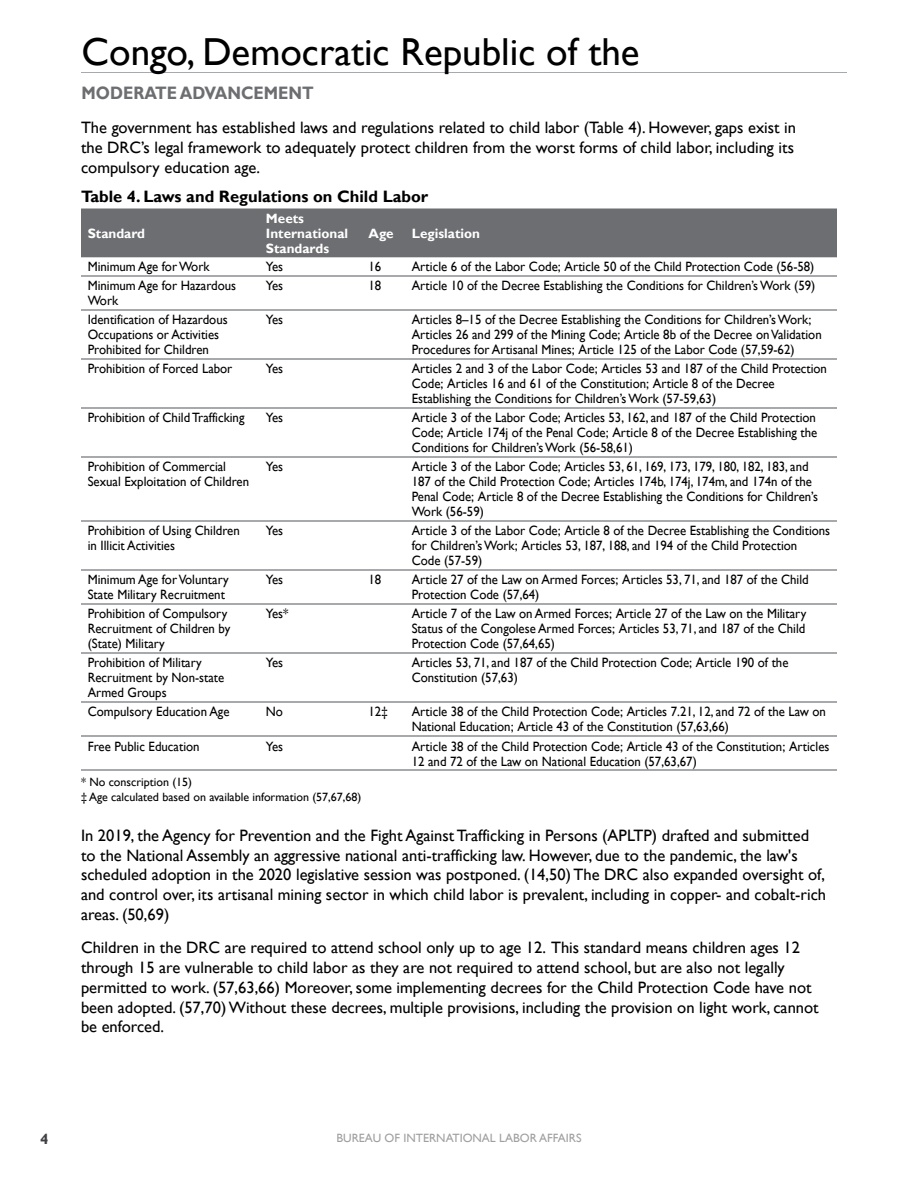
<style>
.page{position:relative;width:918px;height:1188px;background:#fff}
.page>*{position:absolute;margin:0;border:0;box-sizing:border-box;transform-origin:0 0}
.t1{font:39px "Gill Sans";color:#000}
.t2{font:700 18px "Gill Sans";color:#6d6e71;scale:.9 1}
.t3{font:16.5px/19.8px "Gill Sans";color:#000}
.t4{font:700 16.5px "Gill Sans";color:#000}
.t5{font:700 15px "Gill Sans";color:#414042}
.t6{font:13.5px/15px "Gill Sans";color:#000;scale:.95 1}
.t7{font:700 13.5px/15px "Gill Sans";color:#fff}
.t8{font:12px/14.4px "Gill Sans";color:#000}
.t9{font:12px "Gill Sans";color:#a09fa0}
</style>
<div class="page">
<hr style="left:82px;top:72px;width:765px;height:1px;background:#a7a9ac">
<div style="left:81px;top:208px;width:756px;height:50px;background:#6d6e71"></div>
<svg style="left:81px;top:701px;width:756px;height:69px"></svg>
<svg style="left:259px;top:701px;width:146px;height:69px"></svg>
<hr style="left:81px;top:275px;width:178px;height:2px;background:#a7a9ac">
<hr style="left:259px;top:275px;width:103px;height:2px;background:#a7a9ac">
<hr style="left:362px;top:275px;width:43px;height:2px;background:#a7a9ac">
<hr style="left:405px;top:275px;width:432px;height:2px;background:#a7a9ac">
<hr style="left:81px;top:309px;width:178px;height:2px;background:#a7a9ac">
<hr style="left:259px;top:309px;width:103px;height:2px;background:#a7a9ac">
<hr style="left:362px;top:309px;width:43px;height:2px;background:#a7a9ac">
<hr style="left:405px;top:309px;width:432px;height:2px;background:#a7a9ac">
<hr style="left:81px;top:358px;width:178px;height:2px;background:#a7a9ac">
<hr style="left:259px;top:358px;width:103px;height:2px;background:#a7a9ac">
<hr style="left:362px;top:358px;width:43px;height:2px;background:#a7a9ac">
<hr style="left:405px;top:358px;width:432px;height:2px;background:#a7a9ac">
<hr style="left:81px;top:407px;width:178px;height:2px;background:#a7a9ac">
<hr style="left:259px;top:407px;width:103px;height:2px;background:#a7a9ac">
<hr style="left:362px;top:407px;width:43px;height:2px;background:#a7a9ac">
<hr style="left:405px;top:407px;width:432px;height:2px;background:#a7a9ac">
<hr style="left:81px;top:456px;width:178px;height:2px;background:#a7a9ac">
<hr style="left:259px;top:456px;width:103px;height:2px;background:#a7a9ac">
<hr style="left:362px;top:456px;width:43px;height:2px;background:#a7a9ac">
<hr style="left:405px;top:456px;width:432px;height:2px;background:#a7a9ac">
<hr style="left:81px;top:520px;width:178px;height:2px;background:#a7a9ac">
<hr style="left:259px;top:520px;width:103px;height:2px;background:#a7a9ac">
<hr style="left:362px;top:520px;width:43px;height:2px;background:#a7a9ac">
<hr style="left:405px;top:520px;width:432px;height:2px;background:#a7a9ac">
<hr style="left:81px;top:569px;width:178px;height:2px;background:#a7a9ac">
<hr style="left:259px;top:569px;width:103px;height:2px;background:#a7a9ac">
<hr style="left:362px;top:569px;width:43px;height:2px;background:#a7a9ac">
<hr style="left:405px;top:569px;width:432px;height:2px;background:#a7a9ac">
<hr style="left:81px;top:603px;width:178px;height:2px;background:#a7a9ac">
<hr style="left:259px;top:603px;width:103px;height:2px;background:#a7a9ac">
<hr style="left:362px;top:603px;width:43px;height:2px;background:#a7a9ac">
<hr style="left:405px;top:603px;width:432px;height:2px;background:#a7a9ac">
<hr style="left:81px;top:652px;width:178px;height:2px;background:#a7a9ac">
<hr style="left:259px;top:652px;width:103px;height:2px;background:#a7a9ac">
<hr style="left:362px;top:652px;width:43px;height:2px;background:#a7a9ac">
<hr style="left:405px;top:652px;width:432px;height:2px;background:#a7a9ac">
<hr style="left:81px;top:702px;width:178px;height:1px;background:#a7a9ac">
<hr style="left:259px;top:702px;width:103px;height:1px;background:#a7a9ac">
<hr style="left:362px;top:702px;width:43px;height:1px;background:#a7a9ac">
<hr style="left:405px;top:702px;width:432px;height:1px;background:#a7a9ac">
<hr style="left:81px;top:736px;width:178px;height:1px;background:#a7a9ac">
<hr style="left:259px;top:736px;width:103px;height:1px;background:#a7a9ac">
<hr style="left:362px;top:736px;width:43px;height:1px;background:#a7a9ac">
<hr style="left:405px;top:736px;width:432px;height:1px;background:#a7a9ac">
<hr style="left:81px;top:770px;width:178px;height:1px;background:#a7a9ac">
<hr style="left:259px;top:770px;width:103px;height:1px;background:#a7a9ac">
<hr style="left:362px;top:770px;width:43px;height:1px;background:#a7a9ac">
<hr style="left:405px;top:770px;width:432px;height:1px;background:#a7a9ac">
<h1 class="t1" style="left:82px;top:29px;width:559px">Congo, Democratic Republic of the</h1>
<h2 class="t2" style="left:82px;top:82px;width:259px">MODERATE ADVANCEMENT</h2>
<p class="t3" style="left:81px;top:118px;width:717px">The government has established laws and regulations related to child labor (Table 4). However, gaps exist in the DRC’s legal framework to adequately protect children from the worst forms of child labor, including its compulsory education age.</p>
<p class="t4" style="left:81px;top:187px;width:349px">Table 4. Laws and Regulations on Child Labor</p>
<p class="t7" style="left:88px;top:226px;width:59px">Standard</p>
<p class="t7" style="left:266px;top:211px;width:84px">Meets<br>International<br>Standards</p>
<p class="t7" style="left:369px;top:226px;width:27px">Age</p>
<p class="t7" style="left:412px;top:226px;width:70px">Legislation</p>
<p class="t6" style="left:88px;top:259px;width:130px">Minimum Age for Work</p>
<p class="t6" style="left:266px;top:259px;width:20px">Yes</p>
<p class="t6" style="left:369px;top:259px;width:15px">16</p>
<p class="t6" style="left:412px;top:259px;width:425px">Article 6 of the Labor Code; Article 50 of the Child Protection Code (56-58)</p>
<p class="t6" style="left:88px;top:278px;width:158px">Minimum Age for Hazardous<br>Work</p>
<p class="t6" style="left:266px;top:278px;width:20px">Yes</p>
<p class="t6" style="left:369px;top:278px;width:15px">18</p>
<p class="t6" style="left:412px;top:278px;width:426px">Article 10 of the Decree Establishing the Conditions for Children’s Work (59)</p>
<p class="t6" style="left:88px;top:312px;width:149px">Identification of Hazardous<br>Occupations or Activities<br>Prohibited for Children</p>
<p class="t6" style="left:266px;top:312px;width:20px">Yes</p>
<p class="t6" style="left:412px;top:312px;width:433px">Articles 8–15 of the Decree Establishing the Conditions for Children’s Work;<br>Articles 26 and 299 of the Mining Code; Article 8b of the Decree on Validation<br>Procedures for Artisanal Mines; Article 125 of the Labor Code (57,59-62)</p>
<p class="t6" style="left:88px;top:361px;width:154px">Prohibition of Forced Labor</p>
<p class="t6" style="left:266px;top:361px;width:20px">Yes</p>
<p class="t6" style="left:412px;top:361px;width:439px">Articles 2 and 3 of the Labor Code; Articles 53 and 187 of the Child Protection<br>Code; Articles 16 and 61 of the Constitution; Article 8 of the Decree<br>Establishing the Conditions for Children’s Work (57-59,63)</p>
<p class="t6" style="left:88px;top:410px;width:167px">Prohibition of Child Trafficking</p>
<p class="t6" style="left:266px;top:410px;width:20px">Yes</p>
<p class="t6" style="left:412px;top:410px;width:428px;text-align:justify">Article 3 of the Labor Code; Articles 53, 162, and 187 of the Child Protection Code; Article 174j of the Penal Code; Article 8 of the Decree Establishing the Conditions for Children’s Work (56-58,61)</p>
<p class="t6" style="left:88px;top:459px;width:171px">Prohibition of Commercial<br>Sexual Exploitation of Children</p>
<p class="t6" style="left:266px;top:459px;width:20px">Yes</p>
<p class="t6" style="left:412px;top:459px;width:429px">Article 3 of the Labor Code; Articles 53, 61, 169, 173, 179, 180, 182, 183, and 187 of the Child Protection Code; Articles 174b, 174j, 174m, and 174n of the Penal Code; Article 8 of the Decree Establishing the Conditions for Children’s Work (56-59)</p>
<p class="t6" style="left:88px;top:523px;width:162px">Prohibition of Using Children in Illicit Activities</p>
<p class="t6" style="left:266px;top:523px;width:20px">Yes</p>
<p class="t6" style="left:412px;top:523px;width:442px">Article 3 of the Labor Code; Article 8 of the Decree Establishing the Conditions for Children’s Work; Articles 53, 187, 188, and 194 of the Child Protection<br>Code (57-59)</p>
<p class="t6" style="left:88px;top:573px;width:150px">Minimum Age for Voluntary<br>State Military Recruitment</p>
<p class="t6" style="left:266px;top:573px;width:20px">Yes</p>
<p class="t6" style="left:369px;top:573px;width:15px">18</p>
<p class="t6" style="left:412px;top:573px;width:419px">Article 27 of the Law on Armed Forces; Articles 53, 71, and 187 of the Child<br>Protection Code (57,64)</p>
<p class="t6" style="left:88px;top:607px;width:152px">Prohibition of Compulsory<br>Recruitment of Children by (State) Military</p>
<p class="t6" style="left:266px;top:607px;width:25px">Yes*</p>
<p class="t6" style="left:412px;top:607px;width:417px;text-align:justify">Article 7 of the Law on Armed Forces; Article 27 of the Law on the Military Status of the Congolese Armed Forces; Articles 53, 71, and 187 of the Child Protection Code (57,64,65)</p>
<p class="t6" style="left:88px;top:656px;width:145px">Prohibition of Military<br>Recruitment by Non-state<br>Armed Groups</p>
<p class="t6" style="left:266px;top:656px;width:20px">Yes</p>
<p class="t6" style="left:412px;top:656px;width:398px">Articles 53, 71, and 187 of the Child Protection Code; Article 190 of the<br>Constitution (57,63)</p>
<p class="t6" style="left:88px;top:705px;width:151px">Compulsory Education Age</p>
<p class="t6" style="left:266px;top:705px;width:19px">No</p>
<p class="t6" style="left:369px;top:705px;width:22px">12‡</p>
<p class="t6" style="left:412px;top:705px;width:438px">Article 38 of the Child Protection Code; Articles 7.21, 12, and 72 of the Law on<br>National Education; Article 43 of the Constitution (57,63,66)</p>
<p class="t6" style="left:88px;top:739px;width:119px">Free Public Education</p>
<p class="t6" style="left:266px;top:739px;width:20px">Yes</p>
<p class="t6" style="left:412px;top:739px;width:441px">Article 38 of the Child Protection Code; Article 43 of the Constitution; Articles<br>12 and 72 of the Law on National Education (57,63,67)</p>
<p class="t8" style="left:81px;top:775px;width:282px">* No conscription (15)<br>‡ Age calculated based on available information (57,67,68)</p>
<p class="t3" style="left:81px;top:826px;width:747px">In 2019, the Agency for Prevention and the Fight Against Trafficking in Persons (APLTP) drafted and submitted to the National Assembly an aggressive national anti-trafficking law. However, due to the pandemic, the law's scheduled adoption in the 2020 legislative session was postponed. (14,50) The DRC also expanded oversight of, and control over, its artisanal mining sector in which child labor is prevalent, including in copper- and cobalt-rich areas. (50,69)</p>
<p class="t3" style="left:81px;top:938px;width:739px">Children in the DRC are required to attend school only up to age 12. This standard means children ages 12 through 15 are vulnerable to child labor as they are not required to attend school, but are also not legally permitted to work. (57,63,66) Moreover, some implementing decrees for the Child Protection Code have not been adopted. (57,70) Without these decrees, multiple provisions, including the provision on light work, cannot be enforced.</p>
<p class="t5" style="left:40px;top:1130px;width:10px">4</p>
<p class="t9" style="left:336px;top:1131px;width:247px">BUREAU OF INTERNATIONAL LABOR AFFAIRS</p>
</div>
